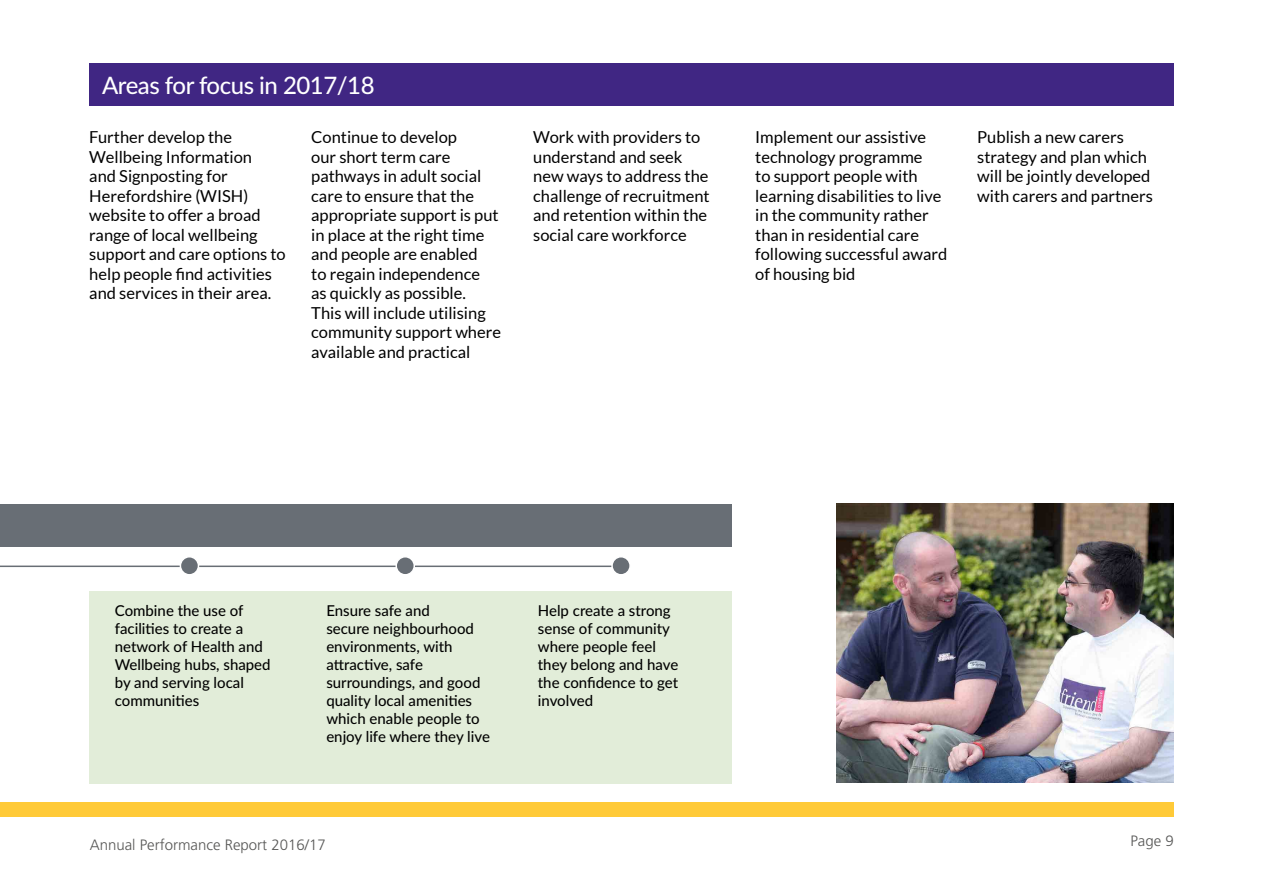
<style>
.page{position:relative;width:1263px;height:893px;background:#fff}
.page>*{position:absolute;margin:0;border:0;box-sizing:border-box;transform-origin:0 0}
.t1{font:500 24px "Lato";letter-spacing:-.02em;color:#fff}
.t2{font:16.5px/19.5px "Lato";color:#000}
.t3{font:500 15px/18px "Lato";color:#000}
.t4{font:300 15px "Frutiger";color:#575756}
</style>
<div class="page">
<div style="left:0;top:802px;width:101px;height:15px;background:#ffca38"></div>
<div style="left:89px;top:591px;width:642px;height:192px;background:#e2edd9"></div>
<div style="left:89px;top:802px;width:1085px;height:15px;background:#ffca38"></div>
<hr style="left:0;top:566px;width:621px;height:1px;background:#686e75">
<div style="left:180px;top:557px;width:18px;height:18px;background:#686e75;border-radius:50%"></div>
<div style="left:180px;top:556px;width:19px;height:20px;border:2px solid #fff;border-radius:50%"></div>
<div style="left:396px;top:557px;width:18px;height:18px;background:#686e75;border-radius:50%"></div>
<div style="left:395px;top:556px;width:20px;height:20px;border:2px solid #fff;border-radius:50%"></div>
<div style="left:612px;top:557px;width:18px;height:18px;background:#686e75;border-radius:50%"></div>
<div style="left:611px;top:556px;width:20px;height:20px;border:2px solid #fff;border-radius:50%"></div>
<img style="left:837px;top:503px;width:337px;height:279px">
<div style="left:0;top:504px;width:731px;height:42px;background:#686e75"></div>
<div style="left:89px;top:63px;width:1085px;height:42px;background:#402683"></div>
<p class="t1" style="left:102px;top:68px;width:274px">Areas for focus in 2017/18</p>
<p class="t2" style="left:89px;top:127px;width:198px">Further develop the<br>Wellbeing Information<br>and Signposting for<br>Herefordshire (WISH) website to offer a broad range of local wellbeing support and care options to help people find activities and services in their area.</p>
<p class="t2" style="left:311px;top:127px;width:191px">Continue to develop<br>our short term care pathways in adult social care to ensure that the appropriate support is put in place at the right time and people are enabled<br>to regain independence<br>as quickly as possible.<br>This will include utilising community support where available and practical</p>
<p class="t2" style="left:533px;top:127px;width:178px">Work with providers to understand and seek new ways to address the challenge of recruitment and retention within the social care workforce</p>
<p class="t2" style="left:755px;top:127px;width:193px">Implement our assistive technology programme<br>to support people with learning disabilities to live in the community rather than in residential care following successful award of housing bid</p>
<p class="t2" style="left:977px;top:127px;width:177px">Publish a new carers strategy and plan which will be jointly developed with carers and partners</p>
<p class="t3" style="left:115px;top:601px;width:157px">Combine the use of facilities to create a network of Health and<br>Wellbeing hubs, shaped by and serving local communities</p>
<p class="t3" style="left:326px;top:601px;width:165px">Ensure safe and<br>secure neighbourhood environments, with attractive, safe surroundings, and good quality local amenities which enable people to enjoy life where they live</p>
<p class="t3" style="left:538px;top:601px;width:142px">Help create a strong sense of community where people feel they belong and have the confidence to get involved</p>
<p class="t4" style="left:90px;top:836px;width:237px">Annual Performance Report 2016/17</p>
<p class="t4" style="left:1130px;top:832px;width:45px">Page 9</p>
</div>
